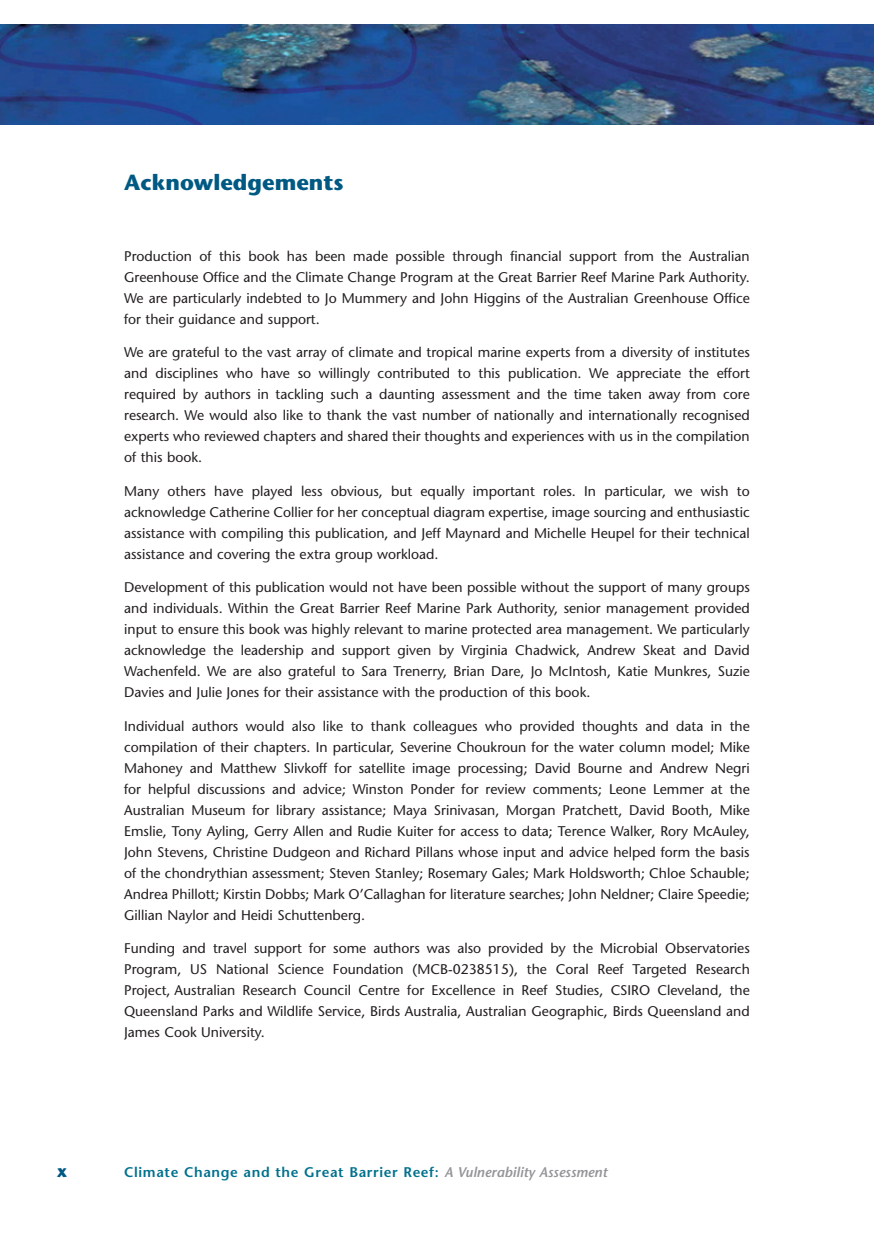
<style>
.page{position:relative;width:874px;height:1241px;background:#fff}
.page>*{position:absolute;margin:0;border:0;box-sizing:border-box;transform-origin:0 0}
._4__A_header{font:700 21.88px "Stone Sans";color:#005983}
._1__text{font:14px/21px "Stone Sans";color:#231f20;text-align:justify}
.t1{font:600 14px "Stone Sans";letter-spacing:.045em;color:#00718e}
.s1{font-style:italic;color:#939598}
</style>
<div class="page">
<img style="left:0;top:25px;width:873px;height:99px">
<p class="_4__A_header" style="left:124px;top:169px;width:221px">Acknowledgements</p>
<p class="_1__text" style="left:124px;top:245px;width:627px">Production of this book has been made possible through financial support from the Australian Greenhouse Office and the Climate Change Program at the Great Barrier Reef Marine Park Authority.<br>We are particularly indebted to Jo Mummery and John Higgins of the Australian Greenhouse Office for their guidance and support.</p>
<p class="_1__text" style="left:124px;top:342px;width:627px">We are grateful to the vast array of climate and tropical marine experts from a diversity of institutes and disciplines who have so willingly contributed to this publication. We appreciate the effort required by authors in tackling such a daunting assessment and the time taken away from core research. We would also like to thank the vast number of nationally and internationally recognised experts who reviewed chapters and shared their thoughts and experiences with us in the compilation of this book.</p>
<p class="_1__text" style="left:124px;top:480px;width:627px">Many others have played less obvious, but equally important roles. In particular, we wish to acknowledge Catherine Collier for her conceptual diagram expertise, image sourcing and enthusiastic assistance with compiling this publication, and Jeff Maynard and Michelle Heupel for their technical assistance and covering the extra group workload.</p>
<p class="_1__text" style="left:124px;top:576px;width:627px">Development of this publication would not have been possible without the support of many groups and individuals. Within the Great Barrier Reef Marine Park Authority, senior management provided input to ensure this book was highly relevant to marine protected area management. We particularly acknowledge the leadership and support given by Virginia Chadwick, Andrew Skeat and David Wachenfeld. We are also grateful to Sara Trenerry, Brian Dare, Jo McIntosh, Katie Munkres, Suzie Davies and Julie Jones for their assistance with the production of this book.</p>
<p class="_1__text" style="left:124px;top:715px;width:627px">Individual authors would also like to thank colleagues who provided thoughts and data in the compilation of their chapters. In particular, Severine Choukroun for the water column model; Mike Mahoney and Matthew Slivkoff for satellite image processing; David Bourne and Andrew Negri for helpful discussions and advice; Winston Ponder for review comments; Leone Lemmer at the Australian Museum for library assistance; Maya Srinivasan, Morgan Pratchett, David Booth, Mike Emslie, Tony Ayling, Gerry Allen and Rudie Kuiter for access to data; Terence Walker, Rory McAuley, John Stevens, Christine Dudgeon and Richard Pillans whose input and advice helped form the basis of the chondrythian assessment; Steven Stanley; Rosemary Gales; Mark Holdsworth; Chloe Schauble; Andrea Phillott; Kirstin Dobbs; Mark O’Callaghan for literature searches; John Neldner; Claire Speedie; Gillian Naylor and Heidi Schuttenberg.</p>
<p class="_1__text" style="left:124px;top:937px;width:627px">Funding and travel support for some authors was also provided by the Microbial Observatories Program, US National Science Foundation (MCB-0238515), the Coral Reef Targeted Research Project, Australian Research Council Centre for Excellence in Reef Studies, CSIRO Cleveland, the Queensland Parks and Wildlife Service, Birds Australia, Australian Geographic, Birds Queensland and James Cook University.</p>
<p class="t1" style="left:124px;top:1163px;width:484px">Climate Change and the Great Barrier Reef: <span class="s1">A Vulnerability Assessment</span></p>
</div>
